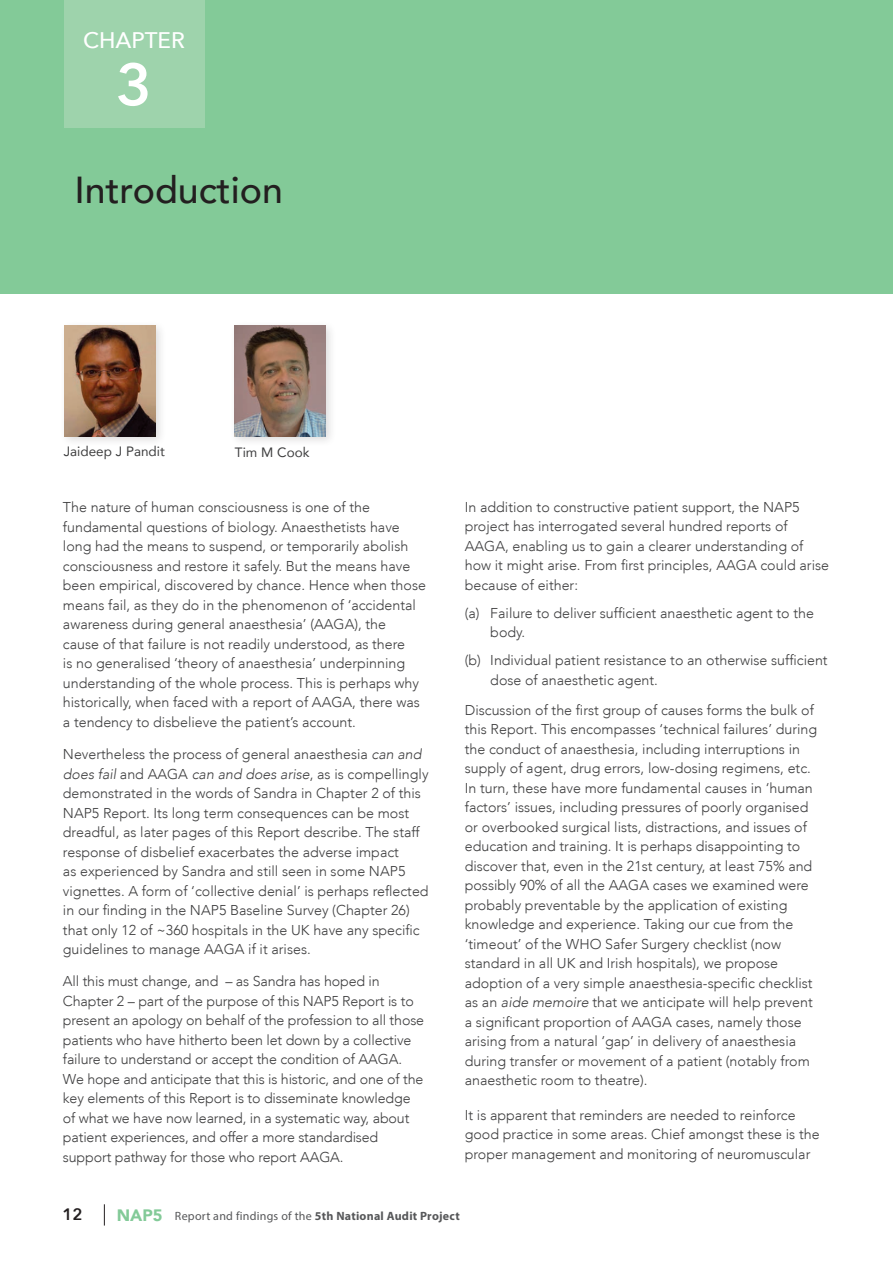
<style>
.page{position:relative;width:893px;height:1263px;background:#fff}
.page>*{position:absolute;margin:0;border:0;box-sizing:border-box;transform-origin:0 0}
.t1{font:600 58.5px "Avenir Next";color:#fff}
.t2{font:500 37.5px "Avenir";color:#231f20}
.t3{font:500 22.5px "Avenir Next";color:#fff}
.t4{font:600 16.5px "Avenir Next";color:#231f20}
.t5{font:300 14.25px/19.5px "Avenir LT";color:#3e3e3f}
.t6{font:13.5px "Avenir";color:#3e3e3f}
.t7{font:700 12px "Myriad Pro";letter-spacing:.02em;color:#57585a}
.s1{font-family:"Avenir";font-style:italic}
.s2{font-family:"Avenir";font-weight:900;font-size:16.5px;color:#83ca98}
.s3{font-weight:400}
</style>
<div class="page">
<svg style="left:104px;top:1204px;width:1px;height:21px"></svg>
<div style="left:59px;top:320px;width:107px;height:127px;background:#231f20;opacity:.15"></div>
<img style="left:65px;top:325px;width:90px;height:111px">
<div style="left:230px;top:320px;width:107px;height:127px;background:#231f20;opacity:.15"></div>
<img style="left:235px;top:325px;width:91px;height:111px">
<div style="left:0;top:0;width:893px;height:294px;background:#83ca98"></div>
<div style="left:64px;top:0;width:140px;height:128px;background:#9ed3ac"></div>
<h3 class="t3" style="left:83px;top:27px;width:103px">CHAPTER</h3>
<h1 class="t1" style="left:116px;top:49px;width:37px">3</h1>
<h1 class="t1" style="left:116px;top:49px;width:37px">1</h1>
<h2 class="t2" style="left:74px;top:158px;width:210px">Introduction</h2>
<p class="t6" style="left:64px;top:440px;width:103px">Jaideep J Pandit</p>
<p class="t6" style="left:235px;top:441px;width:76px">Tim M Cook</p>
<p class="t5" style="left:63px;top:498px;width:365px">The nature of human consciousness is one of the fundamental questions of biology. Anaesthetists have long had the means to suspend, or temporarily abolish consciousness and restore it safely. But the means have been empirical, discovered by chance. Hence when those means fail, as they do in the phenomenon of ‘accidental awareness during general anaesthesia’ (AAGA), the<br>cause of that failure is not readily understood, as there<br>is no generalised ‘theory of anaesthesia’ underpinning understanding of the whole process. This is perhaps why historically, when faced with a report of AAGA, there was a tendency to disbelieve the patient’s account.</p>
<p class="t5" style="left:63px;top:744px;width:367px">Nevertheless the process of general anaesthesia <span class="s1">can and does fail</span> and AAGA <span class="s1">can and does arise</span>, as is compellingly demonstrated in the words of Sandra in Chapter 2 of this NAP5 Report. Its long term consequences can be most dreadful, as later pages of this Report describe. The staff response of disbelief exacerbates the adverse impact<br>as experienced by Sandra and still seen in some NAP5 vignettes. A form of ‘collective denial’ is perhaps reflected in our finding in the NAP5 Baseline Survey (Chapter 26) that only 12 of ~360 hospitals in the UK have any specific guidelines to manage AAGA if it arises.</p>
<p class="t5" style="left:63px;top:972px;width:363px">All this must change, and – as Sandra has hoped in Chapter 2 – part of the purpose of this NAP5 Report is to present an apology on behalf of the profession to all those patients who have hitherto been let down by a collective failure to understand or accept the condition of AAGA.<br>We hope and anticipate that this is historic, and one of the key elements of this Report is to disseminate knowledge of what we have now learned, in a systematic way, about patient experiences, and offer a more standardised support pathway for those who report AAGA.</p>
<p class="t5" style="left:465px;top:497px;width:366px">In addition to constructive patient support, the NAP5 project has interrogated several hundred reports of AAGA, enabling us to gain a clearer understanding of how it might arise. From first principles, AAGA could arise because of either:</p>
<p class="t5" style="left:490px;top:603px;width:325px;text-indent:-26px">(a) Failure to deliver sufficient anaesthetic agent to the body.</p>
<p class="t5" style="left:490px;top:651px;width:339px;text-indent:-26px">(b) Individual patient resistance to an otherwise sufficient dose of anaesthetic agent.</p>
<p class="t5" style="left:465px;top:700px;width:354px">Discussion of the first group of causes forms the bulk of this Report. This encompasses ‘technical failures’ during the conduct of anaesthesia, including interruptions in supply of agent, drug errors, low-dosing regimens, etc.<br>In turn, these have more fundamental causes in ‘human factors’ issues, including pressures of poorly organised or overbooked surgical lists, distractions, and issues of education and training. It is perhaps disappointing to discover that, even in the 21st century, at least 75% and possibly 90% of all the AAGA cases we examined were probably preventable by the application of existing knowledge and experience. Taking our cue from the ‘timeout’ of the WHO Safer Surgery checklist (now standard in all UK and Irish hospitals), we propose adoption of a very simple anaesthesia-specific checklist as an <span class="s1">aide memoire</span> that we anticipate will help prevent a significant proportion of AAGA cases, namely those arising from a natural ‘gap’ in delivery of anaesthesia during transfer or movement of a patient (notably from anaesthetic room to theatre).</p>
<p class="t5" style="left:465px;top:1105px;width:356px">It is apparent that reminders are needed to reinforce good practice in some areas. Chief amongst these is the proper management and monitoring of neuromuscular</p>
<p class="t4" style="left:63px;top:1204px;width:22px">12</p>
<p class="t7" style="left:117px;top:1208px;width:344px"><span class="s2">NAP5</span> <span class="s3">Report and findings of the</span> 5th National Audit Project</p>
</div>
